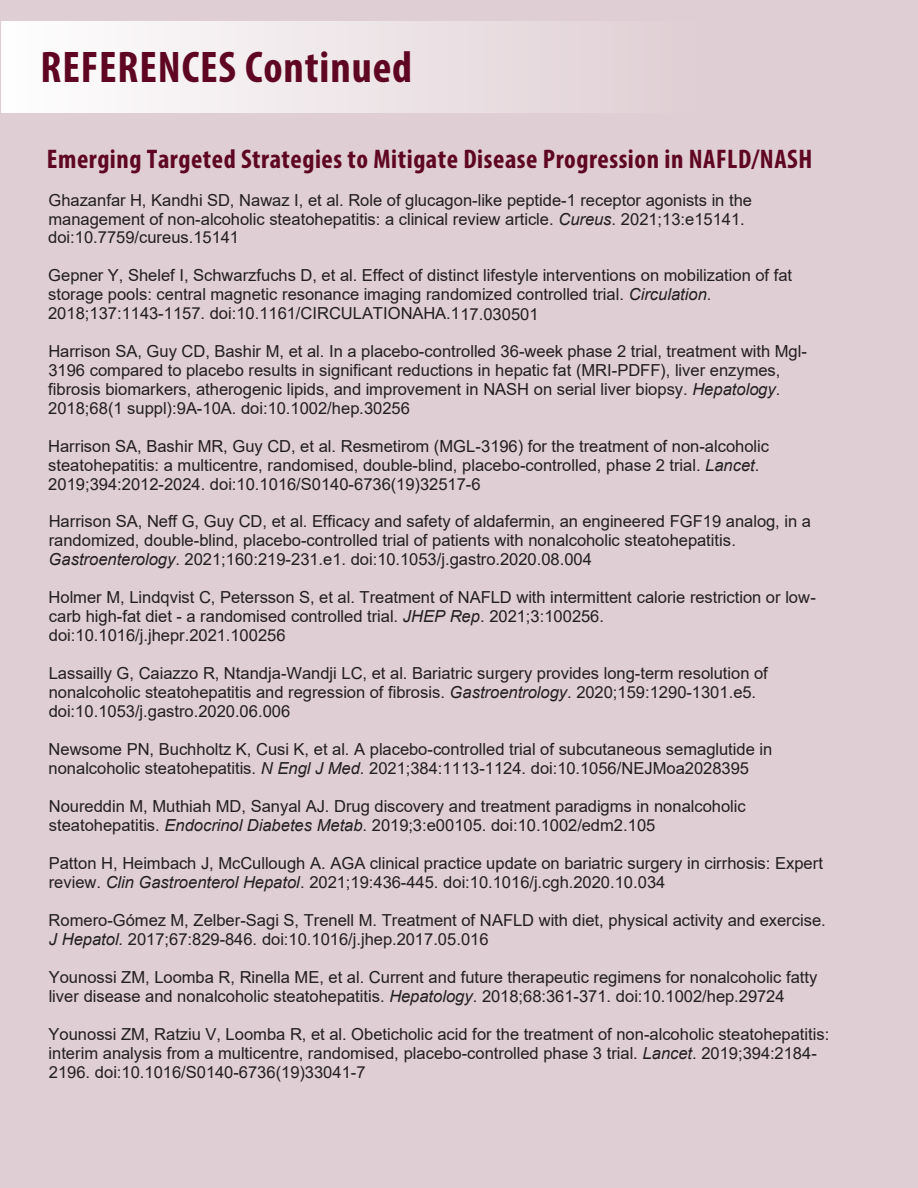
<style>
.page{position:relative;width:918px;height:1188px;background:#dfced3}
.page>*{position:absolute;margin:0;border:0;box-sizing:border-box;transform-origin:0 0}
.t1{font:700 condensed 44.55px "Myriad Pro";letter-spacing:.02em;color:#5f0722}
.t2{font:700 condensed 27px "Myriad Pro";letter-spacing:.02em;color:#5f0722}
.t3{font:16.5px/19px "Arial";color:#231f20}
.s1{font-style:italic}
</style>
<div class="page">
<img style="left:2px;top:22px;width:553px;height:90px">
<h1 class="t1" style="left:41px;top:39px;width:373px">REFERENCES Continued</h1>
<h2 class="t2" style="left:47px;top:142px;width:767px">Emerging Targeted Strategies to Mitigate Disease Progression in NAFLD/NASH</h2>
<p class="t3" style="left:48px;top:190px;width:705px">Ghazanfar H, Kandhi SD, Nawaz I, et al. Role of glucagon-like peptide-1 receptor agonists in the management of non-alcoholic steatohepatitis: a clinical review article. <span class="s1">Cureus</span>. 2021;13:e15141. doi:10.7759/cureus.15141</p>
<p class="t3" style="left:48px;top:266px;width:746px">Gepner Y, Shelef I, Schwarzfuchs D, et al. Effect of distinct lifestyle interventions on mobilization of fat storage pools: central magnetic resonance imaging randomized controlled trial. <span class="s1">Circulation</span>.<br>2018;137:1143-1157. doi:10.1161/CIRCULATIONAHA.117.030501</p>
<p class="t3" style="left:48px;top:342px;width:760px">Harrison SA, Guy CD, Bashir M, et al. In a placebo-controlled 36-week phase 2 trial, treatment with Mgl-3196 compared to placebo results in significant reductions in hepatic fat (MRI-PDFF), liver enzymes, fibrosis biomarkers, atherogenic lipids, and improvement in NASH on serial liver biopsy. <span class="s1">Hepatology</span>.<br>2018;68(1 suppl):9A-10A. doi:10.1002/hep.30256</p>
<p class="t3" style="left:48px;top:437px;width:722px">Harrison SA, Bashir MR, Guy CD, et al. Resmetirom (MGL-3196) for the treatment of non-alcoholic steatohepatitis: a multicentre, randomised, double-blind, placebo-controlled, phase 2 trial. <span class="s1">Lancet</span>.<br>2019;394:2012-2024. doi:10.1016/S0140-6736(19)32517-6</p>
<p class="t3" style="left:49px;top:512px;width:764px">Harrison SA, Neff G, Guy CD, et al. Efficacy and safety of aldafermin, an engineered FGF19 analog, in a randomized, double-blind, placebo-controlled trial of patients with nonalcoholic steatohepatitis.<br><span class="s1">Gastroenterology</span>. 2021;160:219-231.e1. doi:10.1053/j.gastro.2020.08.004</p>
<p class="t3" style="left:49px;top:588px;width:769px">Holmer M, Lindqvist C, Petersson S, et al. Treatment of NAFLD with intermittent calorie restriction or low&shy;carb high-fat diet - a randomised controlled trial. <span class="s1">JHEP Rep</span>. 2021;3:100256. doi:10.1016/j.jhepr.2021.100256</p>
<p class="t3" style="left:49px;top:664px;width:721px">Lassailly G, Caiazzo R, Ntandja-Wandji LC, et al. Bariatric surgery provides long-term resolution of nonalcoholic steatohepatitis and regression of fibrosis. <span class="s1">Gastroentrology</span>. 2020;159:1290-1301.e5. doi:10.1053/j.gastro.2020.06.006</p>
<p class="t3" style="left:49px;top:739px;width:725px">Newsome PN, Buchholtz K, Cusi K, et al. A placebo-controlled trial of subcutaneous semaglutide in nonalcoholic steatohepatitis. <span class="s1">N Engl J Med</span>. 2021;384:1113-1124. doi:10.1056/NEJMoa2028395</p>
<p class="t3" style="left:49px;top:797px;width:698px">Noureddin M, Muthiah MD, Sanyal AJ. Drug discovery and treatment paradigms in nonalcoholic steatohepatitis. <span class="s1">Endocrinol Diabetes Metab</span>. 2019;3:e00105. doi:10.1002/edm2.105</p>
<p class="t3" style="left:49px;top:854px;width:776px">Patton H, Heimbach J, McCullough A. AGA clinical practice update on bariatric surgery in cirrhosis: Expert review. <span class="s1">Clin Gastroenterol Hepatol</span>. 2021;19:436-445. doi:10.1016/j.cgh.2020.10.034</p>
<p class="t3" style="left:49px;top:910px;width:779px">Romero-Gómez M, Zelber-Sagi S, Trenell M. Treatment of NAFLD with diet, physical activity and exercise.<br><span class="s1">J Hepatol.</span> 2017;67:829-846. doi:10.1016/j.jhep.2017.05.016</p>
<p class="t3" style="left:49px;top:967px;width:770px">Younossi ZM, Loomba R, Rinella ME, et al. Current and future therapeutic regimens for nonalcoholic fatty liver disease and nonalcoholic steatohepatitis. <span class="s1">Hepatology</span>. 2018;68:361-371. doi:10.1002/hep.29724</p>
<p class="t3" style="left:49px;top:1024px;width:782px">Younossi ZM, Ratziu V, Loomba R, et al. Obeticholic acid for the treatment of non-alcoholic steatohepatitis: interim analysis from a multicentre, randomised, placebo-controlled phase 3 trial. <span class="s1">Lancet</span>. 2019;394:2184-<br>2196. doi:10.1016/S0140-6736(19)33041-7</p>
</div>
